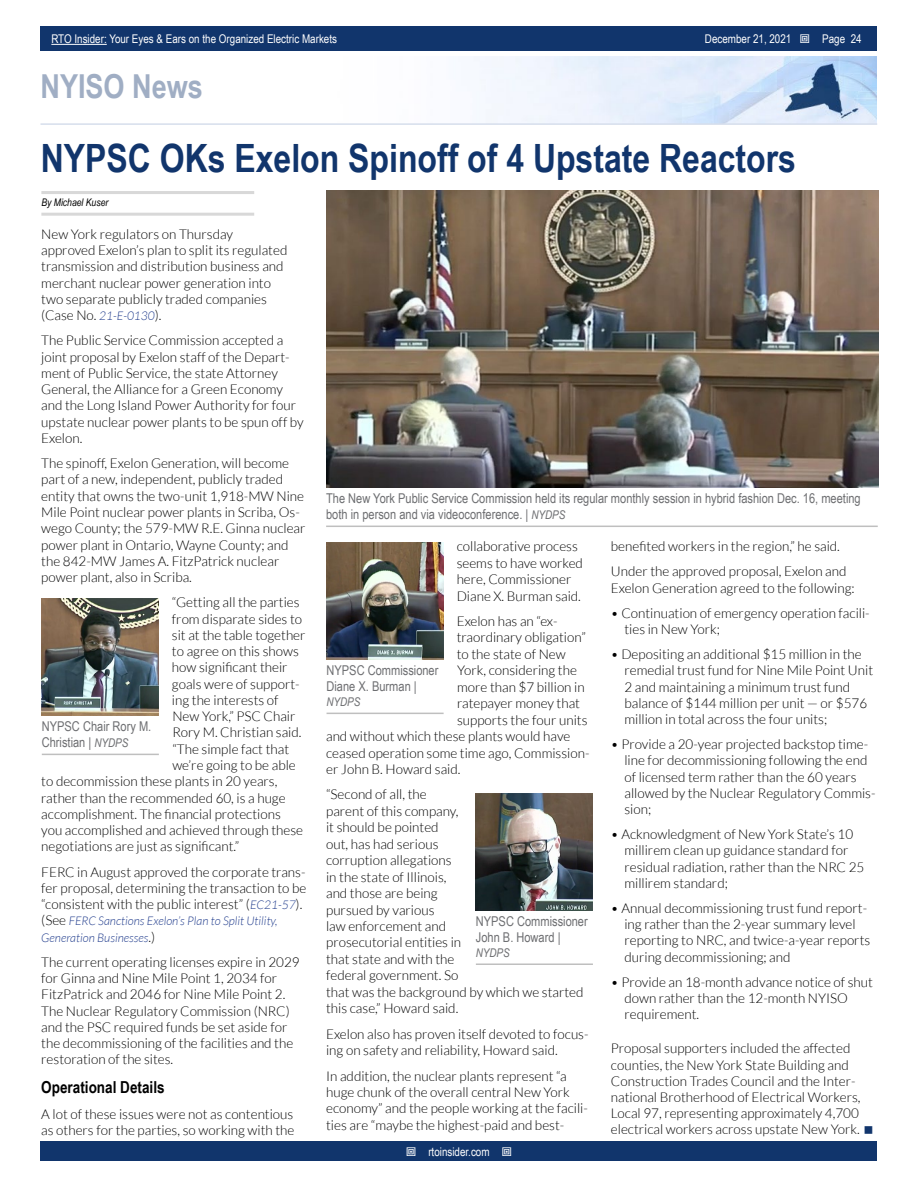
<style>
.page{position:relative;width:918px;height:1188px;background:#fff}
.page>*{position:absolute;margin:0;border:0;box-sizing:border-box;transform-origin:0 0}
.t1{font:700 39px "Arial Narrow";color:#11356c}
.t2{font:700 33px "Arial Narrow";color:#a0aec4}
.t3{font:700 16.5px "Arial Narrow";color:#000}
.t4{font:300 13.5px/16.2px "Lato";color:#000}
.t5{font:13.5px/16.2px "Arial Narrow";color:#6d6e71}
.t6{font:12px "Arial Narrow";color:#fff}
.t7{font:italic 300 12px/16.2px "Lato";color:#25408f}
.t8{font:italic 12px "Arial Narrow";color:#6d6e71}
.t9{font:italic 10.5px "Arial Narrow";color:#000}
.s1{font-style:italic;font-size:12px;color:#25408f}
.s2{font-style:normal;font-size:13.5px;color:#000}
.s3{font-style:italic;font-size:12px}
</style>
<div class="page">
<div style="left:41px;top:1142px;width:836px;height:19px;background:#11356c"></div>
<div style="left:41px;top:27px;width:836px;height:24px;background:#11356c"></div>
<hr style="left:51px;top:44px;width:56px;height:1px;background:#fff">
<img style="left:474px;top:56px;width:403px;height:67px">
<hr style="left:40px;top:123px;width:837px;height:2px;background:#d6deec">
<hr style="left:41px;top:191px;width:213px;height:3px;background:#d8d8d8">
<hr style="left:41px;top:213px;width:213px;height:3px;background:#d8d8d8">
<hr style="left:326px;top:526px;width:552px;height:1px;background:#bfbfbf">
<img style="left:326px;top:190px;width:552px;height:297px">
<img style="left:41px;top:598px;width:117px;height:117px">
<hr style="left:42px;top:754px;width:117px;height:1px;background:#bfbfbf">
<img style="left:326px;top:543px;width:117px;height:117px">
<hr style="left:327px;top:713px;width:117px;height:1px;background:#bfbfbf">
<img style="left:475px;top:794px;width:118px;height:117px">
<hr style="left:476px;top:963px;width:117px;height:2px;background:#bfbfbf">
<p class="t6" style="left:51px;top:30px;width:287px">RTO Insider: Your Eyes &amp; Ears on the Organized Electric Markets</p>
<p class="t6" style="left:705px;top:30px;width:88px">December 21, 2021</p>
<p class="t6" style="left:822px;top:30px;width:41px">Page 24</p>
<h2 class="t2" style="left:40px;top:61px;width:164px">NYISO News</h2>
<h1 class="t1" style="left:41px;top:129px;width:757px">NYPSC OKs Exelon Spinoff of 4 Upstate Reactors</h1>
<p class="t9" style="left:41px;top:195px;width:68px">By Michael Kuser</p>
<p class="t4" style="left:41px;top:226px;width:248px">New York regulators on Thursday approved Exelon’s plan to split its regulated transmission and distribution business and merchant nuclear power generation into two separate publicly traded companies (Case No. <span class="s1">21-E-0130</span>).</p>
<p class="t4" style="left:41px;top:332px;width:264px">The Public Service Commission accepted a joint proposal by Exelon staff of the Depart&shy;ment of Public Service, the state Attorney General, the Alliance for a Green Economy and the Long Island Power Authority for four upstate nuclear power plants to be spun off by Exelon.</p>
<p class="t4" style="left:41px;top:455px;width:266px">The spinoff, Exelon Generation, will become part of a new, independent, publicly traded entity that owns the two-unit 1,918-MW Nine Mile Point nuclear power plants in Scriba, Os&shy;wego County; the 579-MW R.E. Ginna nuclear power plant in Ontario, Wayne County; and the 842-MW James A. FitzPatrick nuclear power plant, also in Scriba.</p>
<p class="t4" style="left:172px;top:594px;width:129px">“Getting all the parties</p>
<p class="t4" style="left:172px;top:611px;width:132px">from disparate sides to</p>
<p class="t4" style="left:172px;top:627px;width:135px">sit at the table together</p>
<p class="t4" style="left:172px;top:643px;width:128px">to agree on this shows</p>
<p class="t4" style="left:172px;top:660px;width:117px">how significant their</p>
<p class="t4" style="left:172px;top:676px;width:129px">goals were of support-</p>
<p class="t4" style="left:172px;top:692px;width:108px">ing the interests of</p>
<p class="t4" style="left:172px;top:708px;width:125px">New York,” PSC Chair</p>
<p class="t4" style="left:172px;top:725px;width:131px">Rory M. Christian said.</p>
<p class="t4" style="left:172px;top:741px;width:118px">“The simple fact that</p>
<p class="t4" style="left:172px;top:757px;width:125px">we’re going to be able</p>
<p class="t4" style="left:41px;top:773px;width:238px">to decommission these plants in 20 years,</p>
<p class="t4" style="left:41px;top:790px;width:246px">rather than the recommended 60, is a huge</p>
<p class="t4" style="left:41px;top:806px;width:241px">accomplishment. The financial protections</p>
<p class="t4" style="left:41px;top:822px;width:263px">you accomplished and achieved through these</p>
<p class="t4" style="left:41px;top:838px;width:199px">negotiations are just as significant.”</p>
<p class="t4" style="left:41px;top:864px;width:267px;text-align:justify">FERC in August approved the corporate trans&shy;fer proposal, determining the transaction to be “consistent with the public interest” (<span class="s1">EC21-57</span>).</p>
<p class="t7" style="left:41px;top:913px;width:238px"><span class="s2">(See</span> FERC Sanctions Exelon’s Plan to Split Utility,<br>Generation Businesses<span class="s2">.)</span></p>
<p class="t4" style="left:41px;top:954px;width:260px">The current operating licenses expire in 2029 for Ginna and Nine Mile Point 1, 2034 for FitzPatrick and 2046 for Nine Mile Point 2.<br>The Nuclear Regulatory Commission (NRC) and the PSC required funds be set aside for the decommissioning of the facilities and the restoration of the sites.</p>
<p class="t3" style="left:41px;top:1075px;width:125px">Operational Details</p>
<p class="t4" style="left:41px;top:1106px;width:255px">A lot of these issues were not as contentious as others for the parties, so working with the</p>
<p class="t5" style="left:42px;top:717px;width:111px">NYPSC Chair Rory M.<br>Christian | <span class="s3">NYDPS</span></p>
<p class="t5" style="left:326px;top:489px;width:536px">The New York Public Service Commission held its regular monthly session in hybrid fashion Dec. 16, meeting both in person and via videoconference. | <span class="s3">NYDPS</span></p>
<p class="t4" style="left:457px;top:538px;width:128px">collaborative process seems to have worked here, Commissioner<br>Diane X. Burman said.</p>
<p class="t4" style="left:457px;top:613px;width:102px">Exelon has an “ex-</p>
<p class="t4" style="left:457px;top:630px;width:131px">traordinary obligation”</p>
<p class="t4" style="left:457px;top:646px;width:111px">to the state of New</p>
<p class="t4" style="left:457px;top:662px;width:121px">York, considering the</p>
<p class="t4" style="left:457px;top:679px;width:129px">more than $7 billion in</p>
<p class="t4" style="left:457px;top:695px;width:125px">ratepayer money that</p>
<p class="t4" style="left:457px;top:712px;width:132px">supports the four units</p>
<p class="t4" style="left:326px;top:728px;width:246px">and without which these plants would have</p>
<p class="t4" style="left:326px;top:745px;width:265px">ceased operation some time ago, Commission-</p>
<p class="t4" style="left:326px;top:761px;width:136px">er John B. Howard said.</p>
<p class="t4" style="left:326px;top:786px;width:259px">“Second of all, the<br>parent of this company,<br>it should be pointed<br>out, has had serious<br>corruption allegations<br>in the state of Illinois,<br>and those are being<br>pursued by various<br>law enforcement and<br>prosecutorial entities in<br>that state and with the<br>federal government. So<br>that was the background by which we started this case,” Howard said.</p>
<p class="t4" style="left:326px;top:1026px;width:264px">Exelon also has proven itself devoted to focus&shy;ing on safety and reliability, Howard said.</p>
<p class="t4" style="left:326px;top:1068px;width:263px">In addition, the nuclear plants represent “a huge chunk of the overall central New York economy” and the people working at the facili&shy;ties are “maybe the highest-paid and best-</p>
<p class="t5" style="left:327px;top:662px;width:113px">NYPSC Commissioner<br>Diane X. Burman |</p>
<p class="t8" style="left:327px;top:693px;width:35px">NYDPS</p>
<p class="t5" style="left:476px;top:913px;width:113px">NYPSC Commissioner<br>John B. Howard |</p>
<p class="t8" style="left:476px;top:944px;width:35px">NYDPS</p>
<p class="t6" style="left:428px;top:1143px;width:63px">rtoinsider.com</p>
<p class="t4" style="left:611px;top:534px;width:237px;line-height:25.2px">benefited workers in the region,” he said.<br>Under the approved proposal, Exelon and</p>
<p class="t4" style="left:611px;top:580px;width:245px">Exelon Generation agreed to the following:</p>
<p class="t4" style="left:624px;top:605px;width:247px;text-indent:-14px">• Continuation of emergency operation facili&shy;ties in New York;</p>
<p class="t4" style="left:624px;top:646px;width:250px;text-indent:-14px">• Depositing an additional $15 million in the remedial trust fund for Nine Mile Point Unit 2 and maintaining a minimum trust fund balance of $144 million per unit — or $576 million in total across the four units;</p>
<p class="t4" style="left:624px;top:736px;width:253px;text-indent:-14px">• Provide a 20-year projected backstop time&shy;line for decommissioning following the end of licensed term rather than the 60 years allowed by the Nuclear Regulatory Commis&shy;sion;</p>
<p class="t4" style="left:624px;top:826px;width:241px;text-indent:-14px">• Acknowledgment of New York State’s 10 millirem clean up guidance standard for residual radiation, rather than the NRC 25 millirem standard;</p>
<p class="t4" style="left:624px;top:900px;width:247px;text-indent:-14px">• Annual decommissioning trust fund report&shy;ing rather than the 2-year summary level reporting to NRC, and twice-a-year reports during decommissioning; and</p>
<p class="t4" style="left:624px;top:974px;width:250px;text-indent:-14px">• Provide an 18-month advance notice of shut down rather than the 12-month NYISO requirement.</p>
<p class="t4" style="left:611px;top:1040px;width:251px">Proposal supporters included the affected counties, the New York State Building and Construction Trades Council and the Inter&shy;national Brotherhood of Electrical Workers, Local 97, representing approximately 4,700 electrical workers across upstate New York.</p>
</div>
